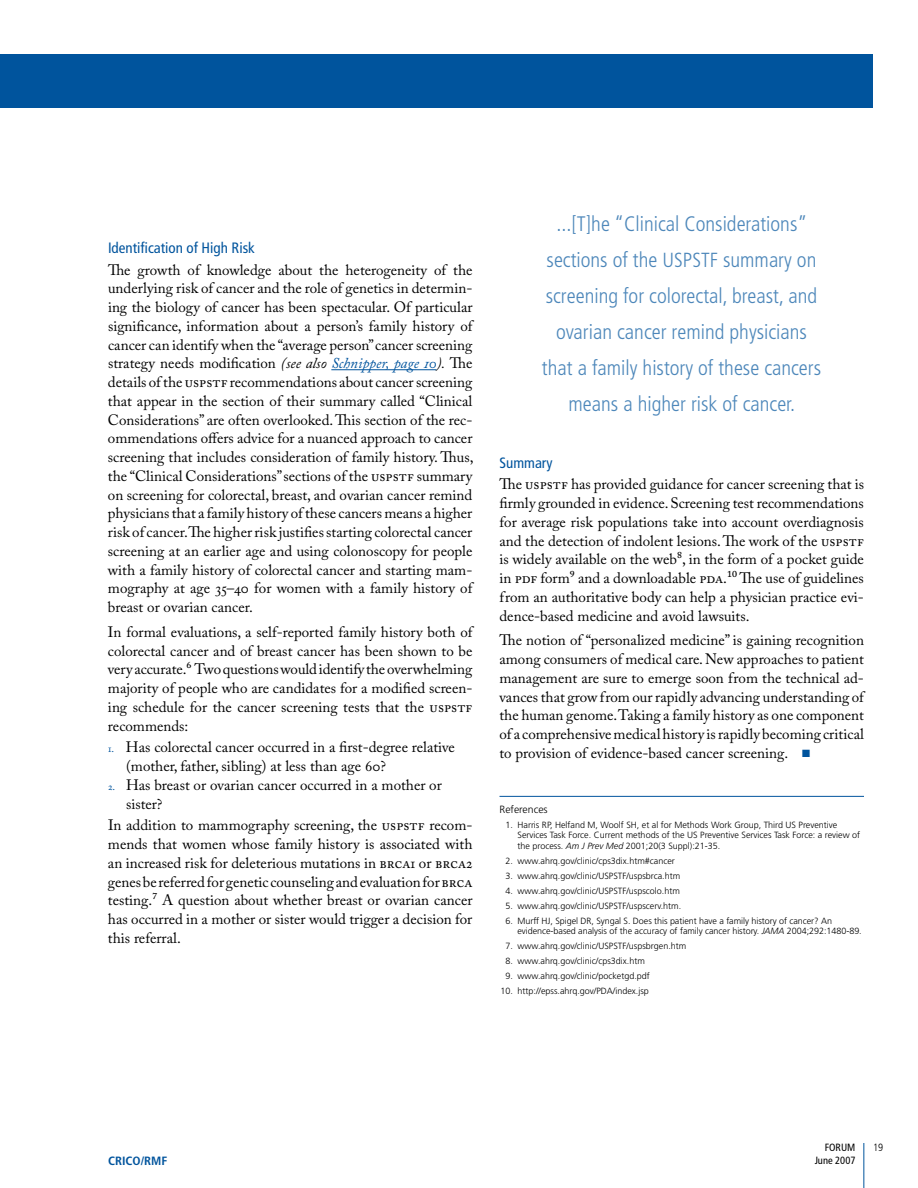
<style>
.page{position:relative;width:918px;height:1188px;background:#fff}
.page>*{position:absolute;margin:0;border:0;box-sizing:border-box;transform-origin:0 0}
.t1{font:300 condensed 21px/36px "Frutiger";color:#4d87ba;text-align:center}
.t2{font:15px/18.8px "Adobe Caslon Pro";color:#000;text-align:justify}
.t3{font:condensed 15px "Frutiger";color:#00549d}
.t4{font:700 condensed 12px "Frutiger";color:#00549d;scale:1.05 1}
.t5{font:condensed 10.5px/13.5px "Frutiger";color:#000;text-align:right}
.t6{font:300 10.5px "Frutiger";color:#000}
.t7{font:300 condensed 10.5px "Frutiger";color:#000}
.t8{font:300 9px/10.5px "Frutiger";color:#000}
.s1{font-style:italic}
.s2{font-style:italic;color:#00549d}
.s3{font-size:10.5px;color:#00549d}
.s4{font-size:20.4px}
.s5{color:#00549d}
</style>
<div class="page">
<div style="left:0;top:54px;width:873px;height:54px;background:#00549d"></div>
<hr style="left:331px;top:369px;width:105px;height:1px;background:#00549d">
<hr style="left:500px;top:796px;width:364px;height:1px;background:#00549d">
<hr style="left:864px;top:1143px;width:1px;height:45px;background:#00549d">
<p class="t3" style="left:108px;top:239px;width:148px">Identification of High Risk</p>
<p class="t2" style="left:108px;top:260px;width:367px">The growth of knowledge about the heterogeneity of the underlying risk of cancer and the role of genetics in determin&shy;ing the biology of cancer has been spectacular. Of particular significance, information about a person’s family history of cancer can identify when the “average person” cancer screening strategy needs modification <span class="s1">(see also</span> <span class="s2">Schnipper, page 10</span><span class="s1">).</span> The details of the USPSTF recommendations about cancer screening that appear in the section of their summary called “Clinical Considerations” are often overlooked. This section of the rec&shy;ommendations offers advice for a nuanced approach to cancer screening that includes consideration of family history. Thus, the “Clinical Considerations” sections of the USPSTF summary on screening for colorectal, breast, and ovarian cancer remind physicians that a family history of these cancers means a higher risk of cancer. The higher risk justifies starting colorectal cancer screening at an earlier age and using colonoscopy for people with a family history of colorectal cancer and starting mam&shy;mography at age 35–40 for women with a family history of breast or ovarian cancer.</p>
<p class="t2" style="left:108px;top:622px;width:366px">In formal evaluations, a self-reported family history both of colorectal cancer and of breast cancer has been shown to be very accurate.6 Two questions would identify the overwhelming majority of people who are candidates for a modified screen&shy;ing schedule for the cancer screening tests that the USPSTF recommends:</p>
<p class="t2" style="left:126px;top:738px;width:331px;text-indent:-18px"><span class="s3">1.</span> Has colorectal cancer occurred in a first-degree relative (mother, father, sibling) at less than age 60?</p>
<p class="t2" style="left:126px;top:775px;width:317px;text-indent:-18px"><span class="s3">2.</span> Has breast or ovarian cancer occurred in a mother or sister?</p>
<p class="t2" style="left:108px;top:816px;width:366px">In addition to mammography screening, the USPSTF recom&shy;mends that women whose family history is associated with an increased risk for deleterious mutations in BRCA1 or BRCA2 genes be referred for genetic counseling and evaluation for BRCA testing.7 A question about whether breast or ovarian cancer has occurred in a mother or sister would trigger a decision for this referral.</p>
<h1 class="t1" style="left:542px;top:206px;width:281px">...[T]he “Clinical Considerations” sections of the <span class="s4">USPSTF</span> summary on screening for colorectal, breast, and ovarian cancer remind physicians that a family history of these cancers means a higher risk of cancer.</h1>
<p class="t3" style="left:500px;top:454px;width:55px">Summary</p>
<p class="t2" style="left:499px;top:475px;width:366px">The USPSTF has provided guidance for cancer screening that is firmly grounded in evidence. Screening test recommendations for average risk populations take into account overdiagnosis and the detection of indolent lesions. The work of the USPSTF is widely available on the web8, in the form of a pocket guide in PDF form9 and a downloadable PDA.10 The use of guidelines from an authoritative body can help a physician practice evi&shy;dence-based medicine and avoid lawsuits.</p>
<p class="t2" style="left:499px;top:631px;width:366px">The notion of “personalized medicine” is gaining recognition among consumers of medical care. New approaches to patient management are sure to emerge soon from the technical ad&shy;vances that grow from our rapidly advancing understanding of the human genome. Taking a family history as one component of a comprehensive medical history is rapidly becoming critical to provision of evidence-based cancer screening. <span class="s5">■</span></p>
<p class="t6" style="left:499px;top:803px;width:50px">References</p>
<p class="t8" style="left:518px;top:819px;width:344px;text-indent:-12px">1. Harris RP, Helfand M, Woolf SH, et al for Methods Work Group, Third US Preventive<br>Services Task Force. Current methods of the US Preventive Services Task Force: a review of the process. <span class="s1">Am J Prev Med</span> 2001;20(3 Suppl):21-35.</p>
<p class="t8" style="left:505px;top:855px;width:171px">2. www.ahrq.gov/clinic/cps3dix.htm#cancer</p>
<p class="t8" style="left:505px;top:870px;width:176px">3. www.ahrq.gov/clinic/USPSTF/uspsbrca.htm</p>
<p class="t8" style="left:505px;top:885px;width:176px">4. www.ahrq.gov/clinic/USPSTF/uspscolo.htm</p>
<p class="t8" style="left:505px;top:900px;width:177px">5. www.ahrq.gov/clinic/USPSTF/uspscerv.htm.</p>
<p class="t8" style="left:518px;top:915px;width:346px;text-indent:-12px">6. Murff HJ, Spigel DR, Syngal S. Does this patient have a family history of cancer? An evidence-based analysis of the accuracy of family cancer history. <span class="s1">JAMA</span> 2004;292:1480-89.</p>
<p class="t8" style="left:505px;top:941px;width:182px">7. www.ahrq.gov/clinic/USPSTF/uspsbrgen.htm</p>
<p class="t8" style="left:505px;top:956px;width:141px">8. www.ahrq.gov/clinic/cps3dix.htm</p>
<p class="t8" style="left:505px;top:971px;width:146px">9. www.ahrq.gov/clinic/pocketgd.pdf</p>
<p class="t8" style="left:500px;top:986px;width:150px">10. http://epss.ahrq.gov/PDA/index.jsp</p>
<p class="t4" style="left:108px;top:1153px;width:58px">CRICO/RMF</p>
<p class="t5" style="left:815px;top:1141px;width:42px">FORUM<br>June 2007</p>
<p class="t7" style="left:873px;top:1141px;width:12px">19</p>
</div>
